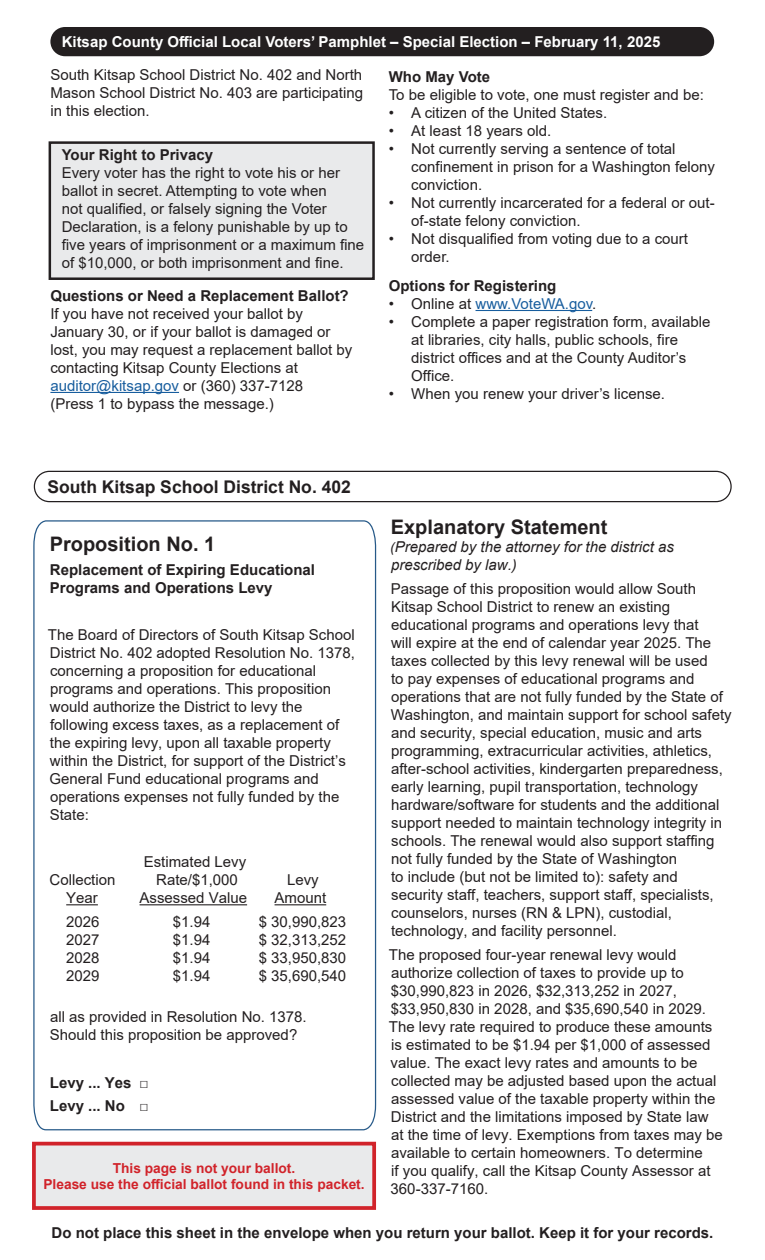
<style>
.page{position:relative;width:765px;height:1260px;background:#fff}
.page>*{position:absolute;margin:0;border:0;box-sizing:border-box;transform-origin:0 0}
.Measure_Text{font:700 20px "Arial";color:#231f20}
.Text_Box_Header{font:700 17.5px "Arial";color:#231f20}
.Measure_Text-2{font:15px/18px "Arial";color:#231f20}
.BulletList{font:15px/18px "Arial";color:#231f20}
.Body_Text{font:15px/18px "Arial";color:#231f20}
.Measure_Text-3{font:700 15px/18px "Arial";color:#231f20}
.Bullet_List_Body_Tex{font:15px/18px "Arial";color:#231f20}
.Text_Box_Header-2{font:700 15px "Arial";color:#fff}
.Measure_Text-4{font:italic 15px/18px "Arial";color:#231f20}
.Body_Text-2{font:700 15px "Arial";color:#231f20}
.BulletList-2{font:15px "Arial";color:#175d9e}
.t1{font:700 13.75px "Arial";color:#d1232a}
.s1{color:#175d9e}
.s2{color:#231f20}
.s3{font-size:13.75px}
</style>
<div class="page">
<div style="left:34px;top:471px;width:698px;height:31px;border:1px solid #231f20;border-radius:15px"></div>
<svg style="left:33px;top:520px;width:344px;height:611px"></svg>
<div style="left:50px;top:27px;width:664px;height:29px;background:#231f20;border-radius:15px"></div>
<hr style="left:50px;top:392px;width:129px;height:1px;background:#175d9e">
<hr style="left:476px;top:310px;width:116px;height:1px;background:#175d9e">
<div style="left:50px;top:143px;width:324px;height:136px;background:#e9eaeb"></div>
<div style="left:49px;top:141px;width:326px;height:139px;border:2px solid #231f20"></div>
<div style="left:34px;top:1144px;width:340px;height:64px;background:#e9eaeb"></div>
<div style="left:32px;top:1142px;width:344px;height:68px;border:4px solid #d1232a"></div>
<p class="Text_Box_Header-2" style="left:62px;top:31px;width:600px">Kitsap County Official Local Voters’ Pamphlet – Special Election – February 11, 2025</p>
<p class="Measure_Text-2" style="left:50px;top:66px;width:314px;text-align:justify">South Kitsap School District No. 402 and North Mason School District No. 403 are participating in this election.</p>
<p class="Measure_Text-3" style="left:62px;top:146px;width:153px">Your Right to Privacy</p>
<p class="Body_Text" style="left:62px;top:164px;width:304px">Every voter has the right to vote his or her ballot in secret. Attempting to vote when<br>not qualified, or falsely signing the Voter Declaration, is a felony punishable by up to five years of imprisonment or a maximum fine of $10,000, or both imprisonment and fine.</p>
<p class="Body_Text-2" style="left:50px;top:285px;width:300px">Questions or Need a Replacement Ballot?</p>
<p class="Bullet_List_Body_Tex" style="left:50px;top:304px;width:303px">If you have not received your ballot by January 30, or if your ballot is damaged or lost, you may request a replacement ballot by contacting Kitsap County Elections at <span class="s1">auditor@kitsap.gov</span> or (360) 337-7128<br>(Press 1 to bypass the message.)</p>
<p class="Measure_Text-3" style="left:389px;top:68px;width:103px">Who May Vote</p>
<p class="Measure_Text-2" style="left:389px;top:85px;width:317px">To be eligible to vote, one must register and be:</p>
<p class="BulletList" style="left:389px;top:103px;width:220px">• A citizen of the United States.</p>
<p class="BulletList" style="left:389px;top:121px;width:164px">• At least 18 years old.</p>
<p class="BulletList" style="left:411px;top:139px;width:305px;text-indent:-22px">• Not currently serving a sentence of total confinement in prison for a Washington felony conviction.</p>
<p class="Measure_Text-2" style="left:411px;top:193px;width:305px;text-indent:-22px">• Not currently incarcerated for a federal or out&shy;of-state felony conviction.</p>
<p class="BulletList" style="left:411px;top:229px;width:278px;text-indent:-22px">• Not disqualified from voting due to a court order.</p>
<p class="Measure_Text-3" style="left:389px;top:277px;width:169px">Options for Registering</p>
<p class="BulletList-2" style="left:389px;top:293px;width:209px"><span class="s2">• Online at</span> www.VoteWA.gov<span class="s2">.</span></p>
<p class="BulletList" style="left:411px;top:313px;width:301px;text-indent:-22px">• Complete a paper registration form, available at libraries, city halls, public schools, fire district offices and at the County Auditor’s Office.</p>
<p class="BulletList" style="left:389px;top:385px;width:278px">• When you renew your driver’s license.</p>
<p class="Text_Box_Header" style="left:48px;top:474px;width:305px">South Kitsap School District No. 402</p>
<p class="Measure_Text" style="left:50px;top:530px;width:167px">Proposition No. 1</p>
<p class="Measure_Text-3" style="left:50px;top:561px;width:267px">Replacement of Expiring Educational<br>Programs and Operations Levy</p>
<p class="Measure_Text-2" style="left:48px;top:626px;width:309px">The Board of Directors of South Kitsap School District No. 402 adopted Resolution No. 1378, concerning a proposition for educational programs and operations. This proposition would authorize the District to levy the following excess taxes, as a replacement of the expiring levy, upon all taxable property within the District, for support of the District’s General Fund educational programs and operations expenses not fully funded by the State:</p>
<p class="Measure_Text-2" style="left:144px;top:853px;width:104px">Estimated Levy</p>
<p class="Measure_Text-2" style="left:50px;top:871px;width:67px">Collection</p>
<p class="Measure_Text-2" style="left:156px;top:871px;width:83px">Rate/$1,000</p>
<p class="Measure_Text-2" style="left:287px;top:871px;width:33px">Levy</p>
<p class="Measure_Text-2" style="left:66px;top:889px;width:33px">Year</p>
<p class="Measure_Text-2" style="left:140px;top:889px;width:109px">Assessed Value</p>
<p class="Measure_Text-2" style="left:275px;top:889px;width:53px">Amount</p>
<p class="Measure_Text-2" style="left:66px;top:912px;width:35px">2026</p>
<p class="Measure_Text-2" style="left:173px;top:912px;width:39px">$1.94</p>
<p class="Measure_Text-2" style="left:259px;top:912px;width:89px">$ 30,990,823</p>
<p class="Measure_Text-2" style="left:66px;top:930px;width:35px">2027</p>
<p class="Measure_Text-2" style="left:173px;top:930px;width:39px">$1.94</p>
<p class="Measure_Text-2" style="left:259px;top:930px;width:89px">$ 32,313,252</p>
<p class="Measure_Text-2" style="left:66px;top:948px;width:35px">2028</p>
<p class="Measure_Text-2" style="left:173px;top:948px;width:39px">$1.94</p>
<p class="Measure_Text-2" style="left:259px;top:948px;width:89px">$ 33,950,830</p>
<p class="Measure_Text-2" style="left:66px;top:966px;width:35px">2029</p>
<p class="Measure_Text-2" style="left:173px;top:966px;width:39px">$1.94</p>
<p class="Measure_Text-2" style="left:259px;top:966px;width:89px">$ 35,690,540</p>
<p class="Measure_Text-2" style="left:50px;top:1008px;width:259px">all as provided in Resolution No. 1378.<br>Should this proposition be approved?</p>
<p class="Measure_Text-3" style="left:50px;top:1074px;width:100px">Levy ... Yes □</p>
<p class="Measure_Text-3" style="left:50px;top:1097px;width:100px">Levy ... No □</p>
<p class="t1" style="left:113px;top:1158px;width:184px">This page is not your ballot.</p>
<p class="t1" style="left:43px;top:1175px;width:323px">Please use the official ballot found in this packet.</p>
<p class="Measure_Text" style="left:391px;top:513px;width:218px">Explanatory Statement</p>
<p class="Measure_Text-4" style="left:390px;top:538px;width:285px"><span class="s3">(</span>Prepared by the attorney for the district as prescribed by law.)</p>
<p class="Measure_Text-2" style="left:391px;top:580px;width:342px">Passage of this proposition would allow South Kitsap School District to renew an existing educational programs and operations levy that<br>will expire at the end of calendar year 2025. The taxes collected by this levy renewal will be used<br>to pay expenses of educational programs and operations that are not fully funded by the State of Washington, and maintain support for school safety and security, special education, music and arts programming, extracurricular activities, athletics, after-school activities, kindergarten preparedness, early learning, pupil transportation, technology hardware/software for students and the additional support needed to maintain technology integrity in schools. The renewal would also support staffing not fully funded by the State of Washington<br>to include (but not be limited to): safety and security staff, teachers, support staff, specialists, counselors, nurses (RN &amp; LPN), custodial, technology, and facility personnel.</p>
<p class="Measure_Text-2" style="left:389px;top:945px;width:335px">The proposed four-year renewal levy would authorize collection of taxes to provide up to $30,990,823 in 2026, $32,313,252 in 2027, $33,950,830 in 2028, and $35,690,540 in 2029.<br>The levy rate required to produce these amounts is estimated to be $1.94 per $1,000 of assessed value. The exact levy rates and amounts to be collected may be adjusted based upon the actual assessed value of the taxable property within the District and the limitations imposed by State law<br>at the time of levy. Exemptions from taxes may be available to certain homeowners. To determine<br>if you qualify, call the Kitsap County Assessor at 360-337-7160.</p>
<p class="Measure_Text-3" style="left:52px;top:1224px;width:663px">Do not place this sheet in the envelope when you return your ballot. Keep it for your records.</p>
</div>
